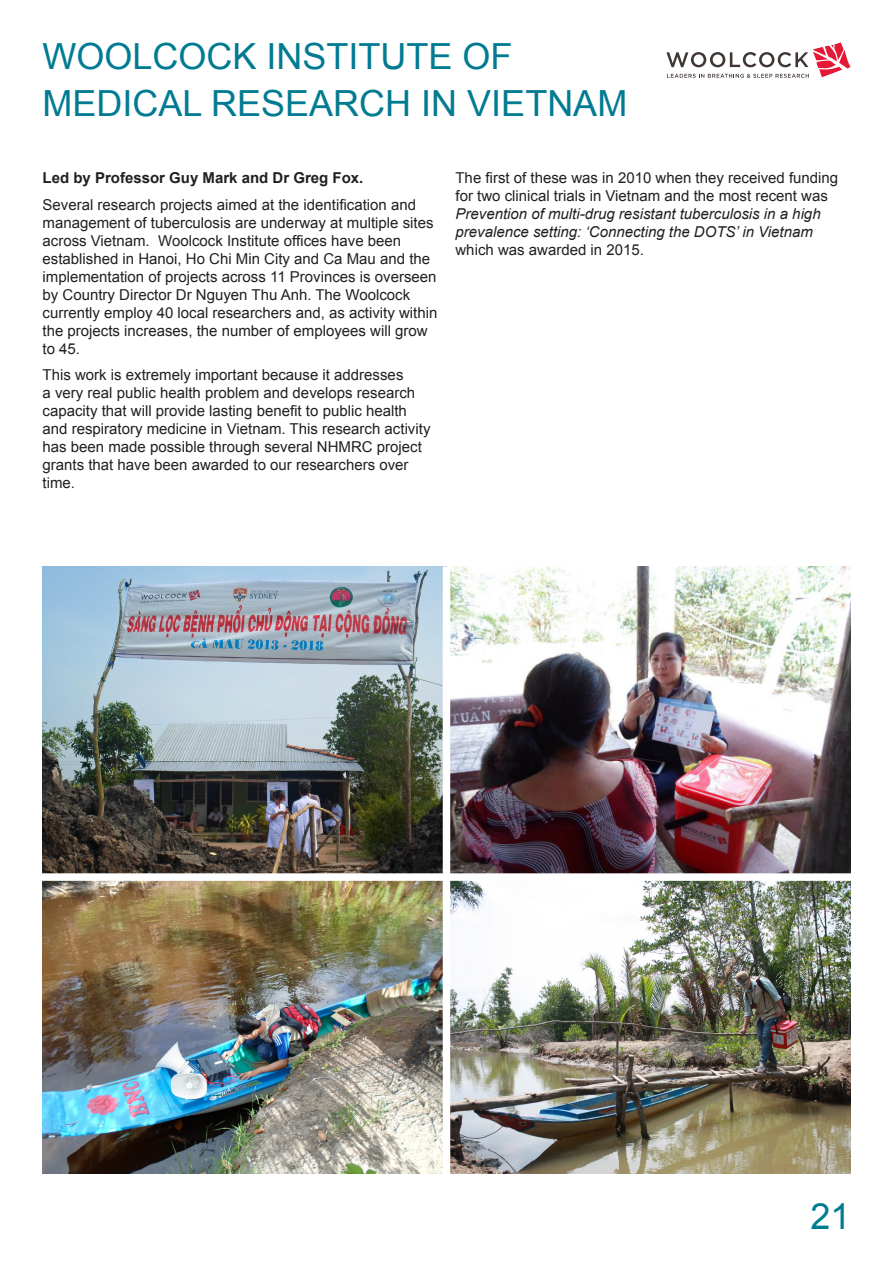
<style>
.page{position:relative;width:893px;height:1263px;background:#fff}
.page>*{position:absolute;margin:0;border:0;box-sizing:border-box;transform-origin:0 0}
.blue_page_heading{font:36px "Arial";color:#007b91}
.red_heading{font:15px/18px "Arial";color:#231f20}
.red_heading-2{font:700 15px "Arial";color:#231f20}
.s1{font-style:italic}
</style>
<div class="page">
<svg style="left:666px;top:43px;width:184px;height:35px"></svg>
<img style="left:43px;top:567px;width:807px;height:607px">
<div style="left:443px;top:567px;width:7px;height:623px;background:#fff"></div>
<div style="left:37px;top:873px;width:829px;height:8px;background:#fff"></div>
<p class="blue_page_heading" style="left:43px;top:33px;width:472px">WOOLCOCK INSTITUTE OF</p>
<p class="blue_page_heading" style="left:43px;top:80px;width:586px">MEDICAL RESEARCH IN VIETNAM</p>
<p class="red_heading-2" style="left:43px;top:168px;width:322px">Led by Professor Guy Mark and Dr Greg Fox.</p>
<p class="red_heading" style="left:43px;top:196px;width:396px">Several research projects aimed at the identification and management of tuberculosis are underway at multiple sites across Vietnam. Woolcock Institute offices have been established in Hanoi, Ho Chi Min City and Ca Mau and the implementation of projects across 11 Provinces is overseen by Country Director Dr Nguyen Thu Anh. The Woolcock currently employ 40 local researchers and, as activity within the projects increases, the number of employees will grow to 45.</p>
<p class="red_heading" style="left:43px;top:366px;width:389px">This work is extremely important because it addresses<br>a very real public health problem and develops research capacity that will provide lasting benefit to public health and respiratory medicine in Vietnam. This research activity has been made possible through several NHMRC project grants that have been awarded to our researchers over time.</p>
<p class="red_heading" style="left:455px;top:169px;width:384px">The first of these was in 2010 when they received funding for two clinical trials in Vietnam and the most recent was <span class="s1">Prevention of multi-drug resistant tuberculosis in a high prevalence setting: ‘Connecting the DOTS’ in Vietnam </span>which was awarded in 2015.</p>
<h1 class="blue_page_heading" style="left:810px;top:1193px;width:42px">21</h1>
</div>
